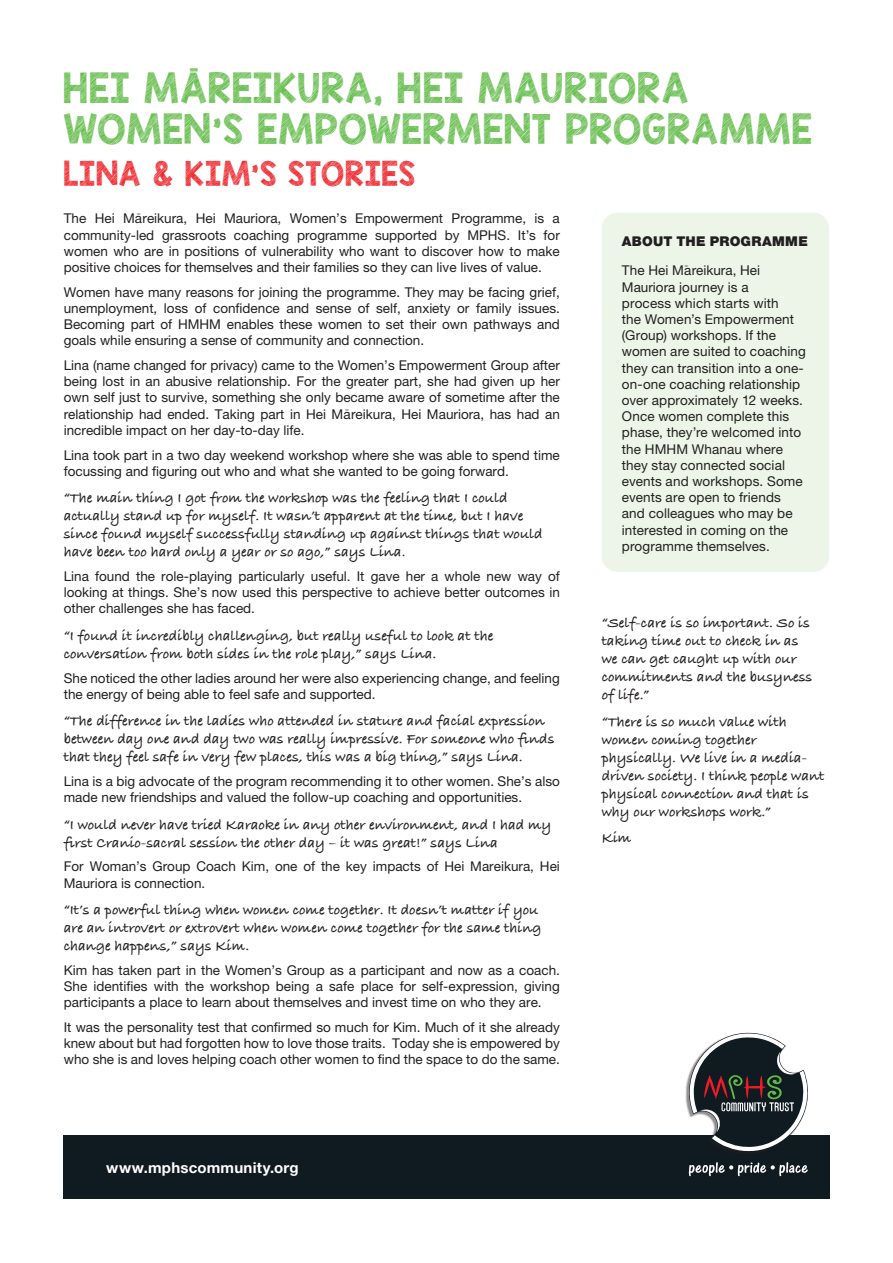
<style>
.page{position:relative;width:893px;height:1263px;background:#fff}
.page>*{position:absolute;margin:0;border:0;box-sizing:border-box;transform-origin:0 0}
.t1{font:33px/40.7px "KG Blank Space Sketch";letter-spacing:.045em;color:#60bb46}
.t2{font:27px "KG Blank Space Sketch";letter-spacing:.05em;color:#ee1d23}
.t3{font:700 15px/18px "Bradley Hand ITCTT";color:#231f20}
.t4{font:700 15px "Helvetica Neue";letter-spacing:.015em;color:#fff}
.t5{font:13.5px/16.2px "Helvetica Neue";color:#231f20;text-align:justify}
.s1{font-weight:300;font-stretch:condensed}
.s2{font-weight:900}
</style>
<div class="page">
<div style="left:64px;top:1135px;width:766px;height:64px;background:#101a21"></div>
<div style="left:685px;top:1033px;width:123px;height:123px;background:#231f20;opacity:.5"></div>
<svg style="left:689px;top:1033px;width:119px;height:119px"></svg>
<svg style="left:689px;top:1162px;width:119px;height:14px"></svg>
<div style="left:602px;top:213px;width:227px;height:359px;background:#ecf5e7;border-radius:16px"></div>
<h1 class="t1" style="left:64px;top:67px;width:749px">HEI MĀREIKURA, HEI MAURIORA<br>WOMEN’S EMPOWERMENT PROGRAMME</h1>
<h2 class="t2" style="left:64px;top:155px;width:353px">LINA &amp; KIM’S STORIES</h2>
<p class="t5" style="left:64px;top:210px;width:498px">The Hei Ma<span class="s1">¯</span> reikura, Hei Mauriora, Women’s Empowerment Programme, is a community-led grassroots coaching programme supported by MPHS. It’s for women who are in positions of vulnerability who want to discover how to make positive choices for themselves and their families so they can live lives of value.</p>
<p class="t5" style="left:64px;top:284px;width:498px">Women have many reasons for joining the programme. They may be facing grief, unemployment, loss of confidence and sense of self, anxiety or family issues.<br>Becoming part of HMHM enables these women to set their own pathways and goals while ensuring a sense of community and connection.</p>
<p class="t5" style="left:64px;top:357px;width:498px">Lina (name changed for privacy) came to the Women’s Empowerment Group after being lost in an abusive relationship. For the greater part, she had given up her own self just to survive, something she only became aware of sometime after the relationship had ended. Taking part in Hei Ma<span class="s1">¯</span> reikura, Hei Mauriora, has had an incredible impact on her day-to-day life.</p>
<p class="t5" style="left:64px;top:446px;width:498px">Lina took part in a two day weekend workshop where she was able to spend time focussing and figuring out who and what she wanted to be going forward.</p>
<p class="t3" style="left:64px;top:488px;width:480px">“The main thing I got from the workshop was the feeling that I could actually stand up for myself. It wasn’t apparent at the time, but I have since found myself successfully standing up against things that would have been too hard only a year or so ago,” says Lina.</p>
<p class="t5" style="left:64px;top:568px;width:498px">Lina found the role-playing particularly useful. It gave her a whole new way of looking at things. She’s now used this perspective to achieve better outcomes in other challenges she has faced.</p>
<p class="t3" style="left:64px;top:626px;width:431px">“I found it incredibly challenging, but really useful to look at the conversation from both sides in the role play,” says Lina.</p>
<p class="t5" style="left:64px;top:669px;width:498px">She noticed the other ladies around her were also experiencing change, and feeling the energy of being able to feel safe and supported.</p>
<p class="t3" style="left:64px;top:711px;width:492px">“The difference in the ladies who attended in stature and facial expression between day one and day two was really impressive. For someone who finds that they feel safe in very few places, this was a big thing,” says Lina.</p>
<p class="t5" style="left:64px;top:773px;width:498px">Lina is a big advocate of the program recommending it to other women. She’s also made new friendships and valued the follow-up coaching and opportunities.</p>
<p class="t3" style="left:64px;top:815px;width:489px">“I would never have tried Karaoke in any other environment, and I had my first Cranio-sacral session the other day – it was great!” says Lina</p>
<p class="t5" style="left:64px;top:858px;width:498px">For Woman’s Group Coach Kim, one of the key impacts of Hei Mareikura, Hei<br>Mauriora is connection.</p>
<p class="t3" style="left:64px;top:900px;width:479px">“It’s a powerful thing when women come together. It doesn’t matter if you are an introvert or extrovert when women come together for the same thing change happens,” says Kim.</p>
<p class="t5" style="left:64px;top:962px;width:498px">Kim has taken part in the Women’s Group as a participant and now as a coach.<br>She identifies with the workshop being a safe place for self-expression, giving participants a place to learn about themselves and invest time on who they are.</p>
<p class="t5" style="left:64px;top:1019px;width:498px">It was the personality test that confirmed so much for Kim. Much of it she already knew about but had forgotten how to love those traits. Today she is empowered by who she is and loves helping coach other women to find the space to do the same.</p>
<p class="t4" style="left:106px;top:1158px;width:194px">www.mphscommunity.org</p>
<p class="t5" style="left:622px;top:227px;width:188px;line-height:29px"><span class="s2">ABOUT THE PROGRAMME<br></span>The Hei Ma<span class="s1">¯</span> reikura, Hei</p>
<p class="t5" style="left:622px;top:278px;width:186px;text-align:left">Mauriora journey is a<br>process which starts with<br>the Women’s Empowerment (Group) workshops. If the women are suited to coaching they can transition into a one&shy;on-one coaching relationship over approximately 12 weeks.<br>Once women complete this phase, they’re welcomed into the HMHM Whanau where they stay connected social events and workshops. Some events are open to friends and colleagues who may be interested in coming on the programme themselves.</p>
<p class="t3" style="left:602px;top:613px;width:212px">“Self-care is so important. So is taking time out to check in as we can get caught up with our commitments and the busyness of life.”</p>
<p class="t3" style="left:602px;top:712px;width:224px">“There is so much value with women coming together physically. We live in a media&shy;driven society. I think people want physical connection and that is why our workshops work.”</p>
<p class="t3" style="left:602px;top:828px;width:31px">Kim</p>
</div>
